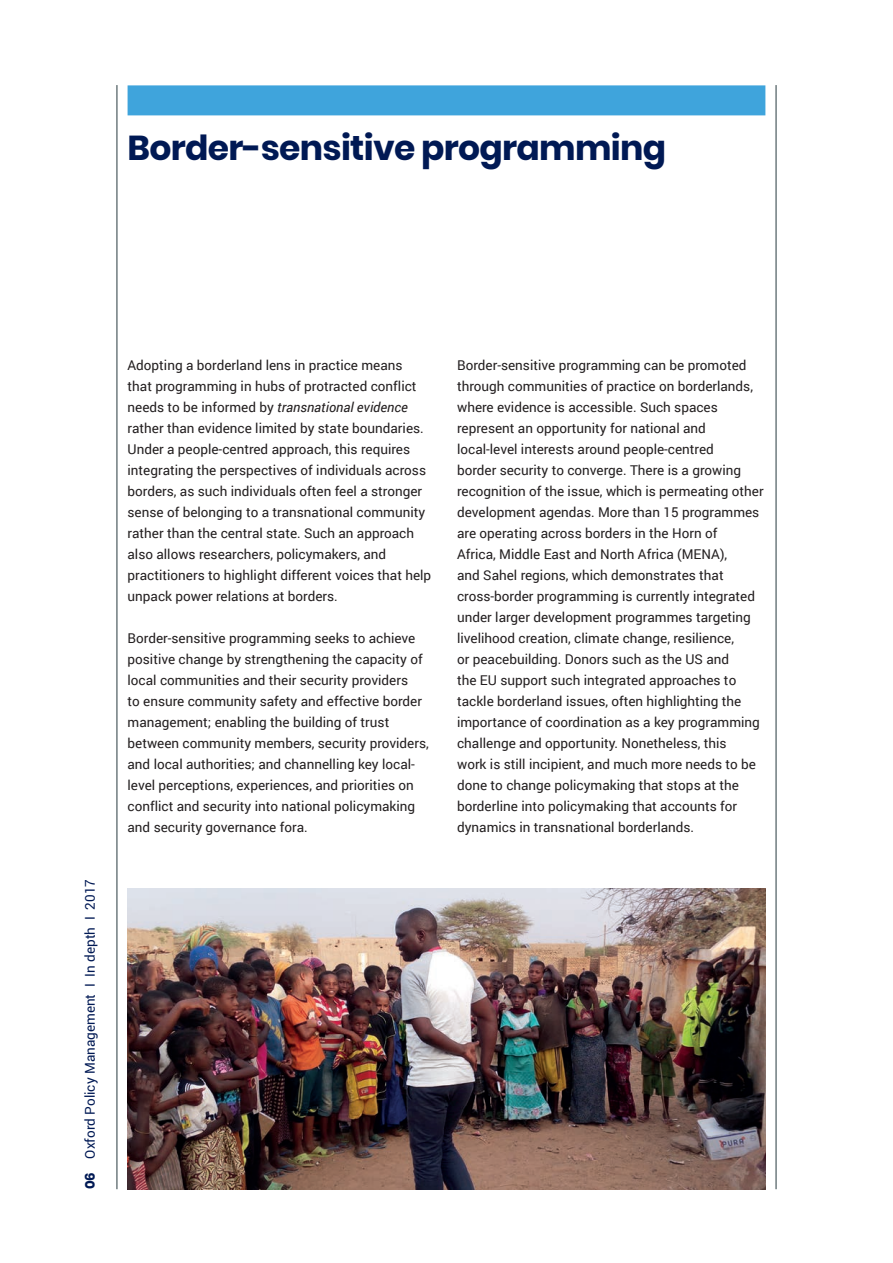
<style>
.page{position:relative;width:893px;height:1263px;background:#fff}
.page>*{position:absolute;margin:0;border:0;box-sizing:border-box;transform-origin:0 0}
.t1{font:700 34.5px "Poppins";letter-spacing:-.02em;color:#001954}
.t2{font:13.5px/21px "Roboto";color:#231f20}
.t3{font:13.5px "Roboto";color:#001954}
.s1{font-family:"Poppins";font-weight:700}
.s2{font-style:italic}
</style>
<div class="page">
<hr style="left:776px;top:85px;width:1px;height:1104px;background:#273a3f">
<hr style="left:117px;top:85px;width:1px;height:1104px;background:#273a3f">
<div style="left:128px;top:85px;width:637px;height:30px;background:#3fa4dc"></div>
<img style="left:128px;top:889px;width:637px;height:300px">
<h1 class="t1" style="left:128px;top:128px;width:540px">Border-sensitive programming</h1>
<p class="t3" style="left:81px;top:1189px;width:312px;rotate:-90deg"><span class="s1">06</span> Oxford Policy Management I In depth I 2017</p>
<p class="t2" style="left:128px;top:354px;width:305px">Adopting a borderland lens in practice means<br>that programming in hubs of protracted conflict needs to be informed by <span class="s2">transnational evidence </span>rather than evidence limited by state boundaries.<br>Under a people-centred approach, this requires integrating the perspectives of individuals across borders, as such individuals often feel a stronger sense of belonging to a transnational community rather than the central state. Such an approach also allows researchers, policymakers, and practitioners to highlight different voices that help unpack power relations at borders.</p>
<p class="t2" style="left:128px;top:627px;width:303px">Border-sensitive programming seeks to achieve positive change by strengthening the capacity of local communities and their security providers<br>to ensure community safety and effective border management; enabling the building of trust between community members, security providers, and local authorities; and channelling key local&shy;level perceptions, experiences, and priorities on conflict and security into national policymaking and security governance fora.</p>
<p class="t2" style="left:457px;top:354px;width:308px">Border-sensitive programming can be promoted through communities of practice on borderlands, where evidence is accessible. Such spaces represent an opportunity for national and local-level interests around people-centred<br>border security to converge. There is a growing recognition of the issue, which is permeating other development agendas. More than 15 programmes are operating across borders in the Horn of<br>Africa, Middle East and North Africa (MENA),<br>and Sahel regions, which demonstrates that cross-border programming is currently integrated under larger development programmes targeting livelihood creation, climate change, resilience,<br>or peacebuilding. Donors such as the US and<br>the EU support such integrated approaches to tackle borderland issues, often highlighting the importance of coordination as a key programming challenge and opportunity. Nonetheless, this<br>work is still incipient, and much more needs to be done to change policymaking that stops at the borderline into policymaking that accounts for dynamics in transnational borderlands.</p>
</div>
